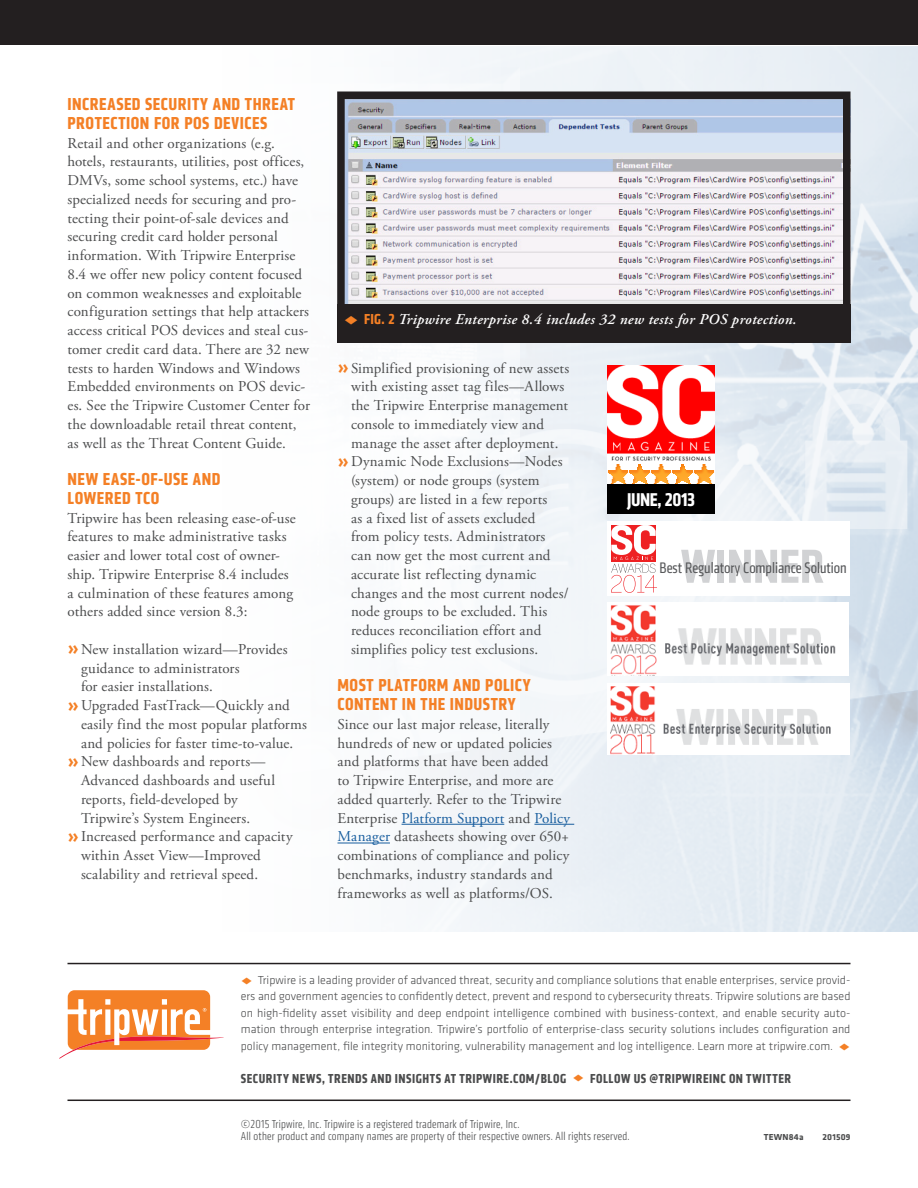
<style>
.page{position:relative;width:918px;height:1188px;background:#fff}
.page>*{position:absolute;margin:0;border:0;box-sizing:border-box;transform-origin:0 0}
.Document_Title{font:700 condensed 19.2px "Klavika";letter-spacing:-.025em;color:#fff}
.t1{font:700 condensed 18px/18.8px "Klavika";letter-spacing:.03em;color:#f48026}
.t2{font:condensed 15.9px "Klavika";color:#57585a}
.BODY{font:15px/18.8px "Adobe Garamond Pro";letter-spacing:.01em;color:#4b4c4d}
.t3{font:italic 600 15px "Adobe Garamond Pro";letter-spacing:.02em;color:#fff}
.t4{font:700 condensed 13.5px "Klavika";letter-spacing:.04em;color:#4b4c4d}
.t5{font:300 12px/16.5px "Klavika";color:#4b4c4d;text-align:justify}
.Copyright_Info{font:300 condensed 12px "Klavika";letter-spacing:.02em;color:#4b4c4d}
.Copyright_Info-2{font:700 9px "Klavika";letter-spacing:.02em;color:#4b4c4d}
.s1{font-family:"Klavika";font-weight:500;font-size:22.5px;color:#f48026}
.s2{color:#f48026}
.s3{font-family:"Klavika";font-weight:700;font-style:normal;font-stretch:condensed;color:#f48026}
.s4{color:#175d9e}
</style>
<div class="page">
<div style="left:0;top:0;width:918px;height:45px;background:#231f20"></div>
<img style="left:337px;top:46px;width:581px;height:886px">
<hr style="left:68px;top:1100px;width:782px;height:1px;background:#231f20">
<hr style="left:68px;top:963px;width:782px;height:1px;background:#231f20">
<svg style="left:59px;top:990px;width:165px;height:69px"></svg>
<div style="left:608px;top:603px;width:241px;height:73px;background:#fff"></div>
<img style="left:610px;top:605px;width:226px;height:71px">
<div style="left:608px;top:683px;width:242px;height:72px;background:#fff"></div>
<img style="left:610px;top:686px;width:221px;height:69px">
<img style="left:607px;top:366px;width:108px;height:118px">
<div style="left:608px;top:484px;width:107px;height:30px;background:#000"></div>
<div style="left:608px;top:521px;width:242px;height:74px;background:#fff"></div>
<svg style="left:611px;top:525px;width:46px;height:68px"></svg>
<svg style="left:681px;top:550px;width:34px;height:33px"></svg>
<div style="left:718px;top:550px;width:6px;height:33px;background:#d1d2d4"></div>
<svg style="left:729px;top:550px;width:95px;height:33px"></svg>
<img style="left:346px;top:100px;width:495px;height:204px">
<div style="left:337px;top:91px;width:513px;height:229px;border:8px solid #231f20"></div>
<div style="left:337px;top:304px;width:513px;height:38px;background:#231f20"></div>
<hr style="left:402px;top:824px;width:102px;height:1px;background:#175d9e">
<hr style="left:534px;top:824px;width:40px;height:1px;background:#175d9e">
<hr style="left:338px;top:843px;width:52px;height:1px;background:#175d9e">
<h1 class="t1" style="left:68px;top:95px;width:229px">INCREASED SECURITY AND THREAT<br>PROTECTION FOR POS DEVICES</h1>
<p class="BODY" style="left:68px;top:134px;width:244px">Retail and other organizations (e.g. hotels, restaurants, utilities, post offices, DMVs, some school systems, etc.) have specialized needs for securing and pro&shy;tecting their point-of-sale devices and securing credit card holder personal information. With Tripwire Enterprise 8.4 we offer new policy content focused on common weaknesses and exploitable configuration settings that help attackers access critical POS devices and steal cus&shy;tomer credit card data. There are 32 new tests to harden Windows and Windows Embedded environments on POS devic&shy;es. See the Tripwire Customer Center for the downloadable retail threat content, as well as the Threat Content Guide.</p>
<h1 class="t1" style="left:68px;top:470px;width:154px">NEW EASE-OF-USE AND<br>LOWERED TCO</h1>
<p class="BODY" style="left:68px;top:509px;width:230px">Tripwire has been releasing ease-of-use features to make administrative tasks easier and lower total cost of owner&shy;ship. Tripwire Enterprise 8.4 includes a culmination of these features among others added since version 8.3:</p>
<p class="BODY" style="left:81px;top:640px;width:208px;text-indent:-14px"><span class="s1">»</span>New installation wizard—Provides guidance to administrators<br>for easier installations.</p>
<p class="BODY" style="left:81px;top:697px;width:227px;text-indent:-14px"><span class="s1">»</span>Upgraded FastTrack—Quickly and easily find the most popular platforms and policies for faster time-to-value.</p>
<p class="BODY" style="left:81px;top:753px;width:196px;text-indent:-14px"><span class="s1">»</span>New dashboards and reports—<br>Advanced dashboards and useful reports, field-developed by<br>Tripwire’s System Engineers.</p>
<p class="BODY" style="left:81px;top:828px;width:213px;text-indent:-14px"><span class="s1">»</span>Increased performance and capacity within Asset View—Improved scalability and retrieval speed.</p>
<p class="t3" style="left:344px;top:311px;width:454px"><span class="s2">◆</span> <span class="s3">FIG. 2</span> Tripwire Enterprise 8.4 includes 32 new tests for POS protection.</p>
<p class="BODY" style="left:351px;top:359px;width:220px;text-indent:-14px"><span class="s1">»</span>Simplified provisioning of new assets with existing asset tag files—Allows the Tripwire Enterprise management console to immediately view and manage the asset after deployment.</p>
<p class="BODY" style="left:351px;top:453px;width:219px;text-indent:-14px"><span class="s1">»</span>Dynamic Node Exclusions—Nodes (system) or node groups (system groups) are listed in a few reports<br>as a fixed list of assets excluded<br>from policy tests. Administrators can now get the most current and accurate list reflecting dynamic changes and the most current nodes/ node groups to be excluded. This reduces reconciliation effort and simplifies policy test exclusions.</p>
<h1 class="t1" style="left:338px;top:676px;width:195px">MOST PLATFORM AND POLICY<br>CONTENT IN THE INDUSTRY</h1>
<p class="BODY" style="left:338px;top:715px;width:234px">Since our last major release, literally hundreds of new or updated policies and platforms that have been added<br>to Tripwire Enterprise, and more are added quarterly. Refer to the Tripwire Enterprise <span class="s4">Platform Support</span> and <span class="s4">Policy Manager</span> datasheets showing over 650+ combinations of compliance and policy benchmarks, industry standards and frameworks as well as platforms/OS.</p>
<p class="Document_Title" style="left:627px;top:488px;width:69px">JUNE, 2013</p>
<p class="t2" style="left:660px;top:558px;width:189px">Best Regulatory Compliance Solution</p>
<p class="t5" style="left:241px;top:971px;width:611px"><span class="s2">◆</span> Tripwire is a leading provider of advanced threat, security and compliance solutions that enable enterprises, service provid&shy;ers and government agencies to confidently detect, prevent and respond to cybersecurity threats. Tripwire solutions are based on high-fidelity asset visibility and deep endpoint intelligence combined with business-context, and enable security auto&shy;mation through enterprise integration. Tripwire’s portfolio of enterprise-class security solutions includes configuration and policy management, file integrity monitoring, vulnerability management and log intelligence. Learn more at tripwire.com. <span class="s2">◆</span></p>
<p class="t4" style="left:241px;top:1069px;width:552px">SECURITY NEWS, TRENDS AND INSIGHTS AT TRIPWIRE.COM/BLOG <span class="s2">◆</span> FOLLOW US @TRIPWIREINC ON TWITTER</p>
<p class="Copyright_Info" style="left:241px;top:1117px;width:280px">©2015 Tripwire, Inc. Tripwire is a registered trademark of Tripwire, Inc.</p>
<p class="Copyright_Info" style="left:241px;top:1129px;width:390px">All other product and company names are property of their respective owners. All rights reserved.</p>
<p class="Copyright_Info-2" style="left:764px;top:1130px;width:41px">TEWN84a</p>
<p class="Copyright_Info-2" style="left:823px;top:1130px;width:29px">201509</p>
</div>
